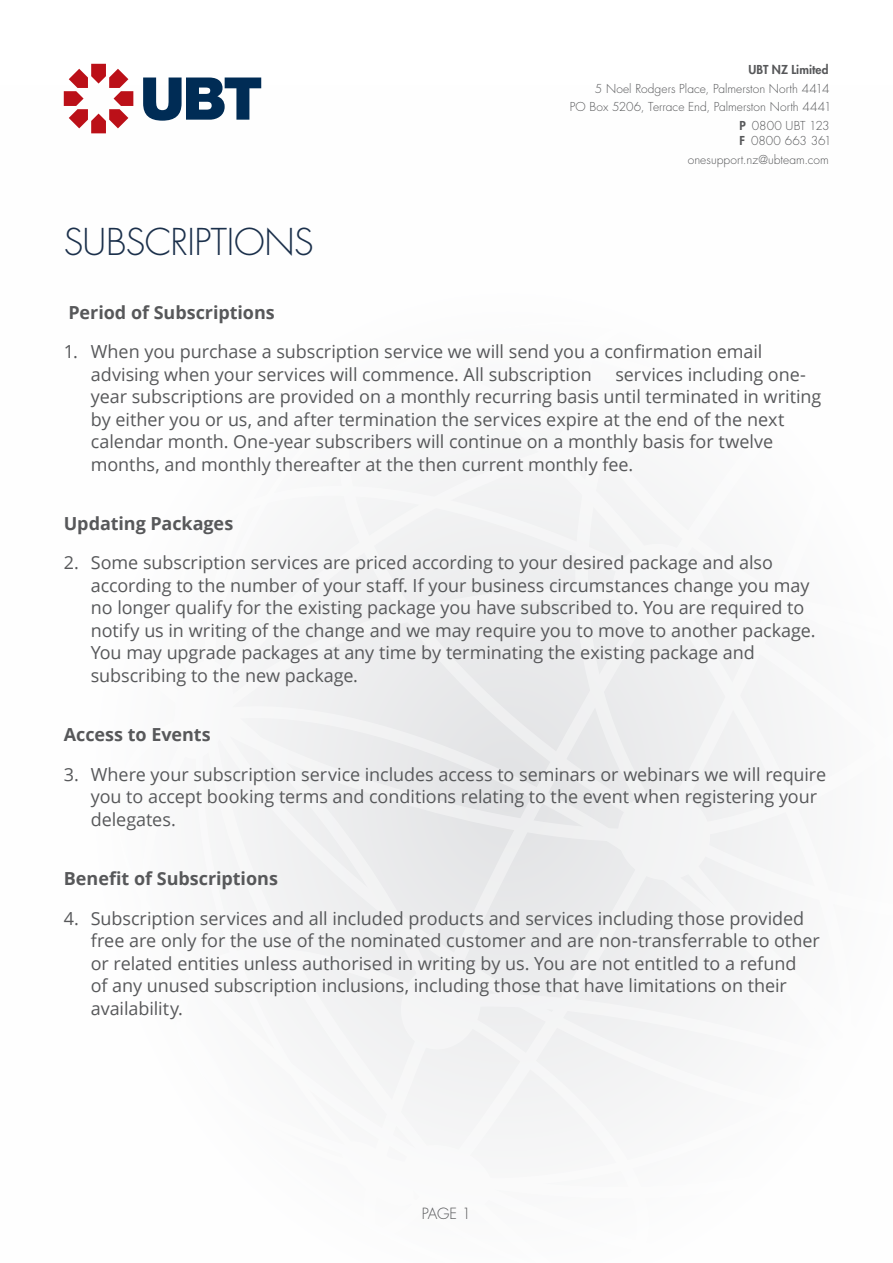
<style>
.page{position:relative;width:893px;height:1263px;background:#fff}
.page>*{position:absolute;margin:0;border:0;box-sizing:border-box;transform-origin:0 0}
.Header_1{font:300 36px "Futura Std";letter-spacing:-.015em;color:#1b304b}
.t1{font:18px/22.5px "Open Sans";letter-spacing:-.005em;color:#57585a}
.Header_2{font:700 18px "Open Sans";letter-spacing:-.005em;color:#57585a}
.t2{font:300 15px "Futura Std";color:#57585a}
.t3{font:300 12px/18.9px "Futura Std";letter-spacing:.005em;color:#57585a;text-align:right}
.t4{font:800 12px "Futura Std";letter-spacing:.005em;color:#57585a}
.s1{font-weight:800}
</style>
<div class="page">
<div style="left:598px;top:473px;width:192px;height:431px;background:#f5f5f6"></div>
<svg style="left:714px;top:473px;width:76px;height:32px"></svg>
<div style="left:598px;top:651px;width:195px;height:191px;background:#f0f1f2"></div>
<svg style="left:612px;top:785px;width:104px;height:101px"></svg>
<div style="left:598px;top:904px;width:180px;height:217px;background:#f4f4f5"></div>
<svg style="left:224px;top:449px;width:374px;height:690px;fill:#f1f2f3"></svg>
<svg style="left:143px;top:78px;width:118px;height:43px"></svg>
<svg style="left:64px;top:64px;width:69px;height:69px"></svg>
<p class="Header_1" style="left:64px;top:220px;width:252px">SUBSCRIPTIONS</p>
<p class="t4" style="left:748px;top:62px;width:82px">UBT NZ Limited</p>
<p class="t3" style="left:570px;top:79px;width:263px">5 Noel Rodgers Place, Palmerston North 4414<br>PO Box 5206, Terrace End, Palmerston North 4441<br><span class="s1">P</span> 0800 UBT 123</p>
<p class="t3" style="left:688px;top:132px;width:145px"><span class="s1">F</span> 0800 663 361 onesupport.nz@ubteam.com</p>
<p class="Header_2" style="left:68px;top:299px;width:208px">Period of Subscriptions</p>
<p class="t1" style="left:91px;top:340px;width:673px;text-indent:-27px">1. When you purchase a subscription service we will send you a confirmation email advising when your services will commence. All subscription</p>
<p class="t1" style="left:91px;top:362px;width:732px;text-indent:525px">services including one&shy;year subscriptions are provided on a monthly recurring basis until terminated in writing by either you or us, and after termination the services expire at the end of the next calendar month. One-year subscribers will continue on a monthly basis for twelve months, and monthly thereafter at the then current monthly fee.</p>
<p class="Header_2" style="left:64px;top:511px;width:171px">Updating Packages</p>
<p class="t1" style="left:91px;top:551px;width:726px;text-indent:-27px">2. Some subscription services are priced according to your desired package and also according to the number of your staff. If your business circumstances change you may no longer qualify for the existing package you have subscribed to. You are required to notify us in writing of the change and we may require you to move to another package.<br>You may upgrade packages at any time by terminating the existing package and subscribing to the new package.</p>
<p class="Header_2" style="left:64px;top:722px;width:148px">Access to Events</p>
<p class="t1" style="left:91px;top:762px;width:737px;text-indent:-27px">3. Where your subscription service includes access to seminars or webinars we will require you to accept booking terms and conditions relating to the event when registering your delegates.</p>
<p class="Header_2" style="left:64px;top:866px;width:216px">Benefit of Subscriptions</p>
<p class="t1" style="left:91px;top:906px;width:730px;text-indent:-27px">4. Subscription services and all included products and services including those provided free are only for the use of the nominated customer and are non-transferrable to other or related entities unless authorised in writing by us. You are not entitled to a refund<br>of any unused subscription inclusions, including those that have limitations on their availability.</p>
<p class="t2" style="left:422px;top:1204px;width:51px">PAGE 1</p>
</div>
